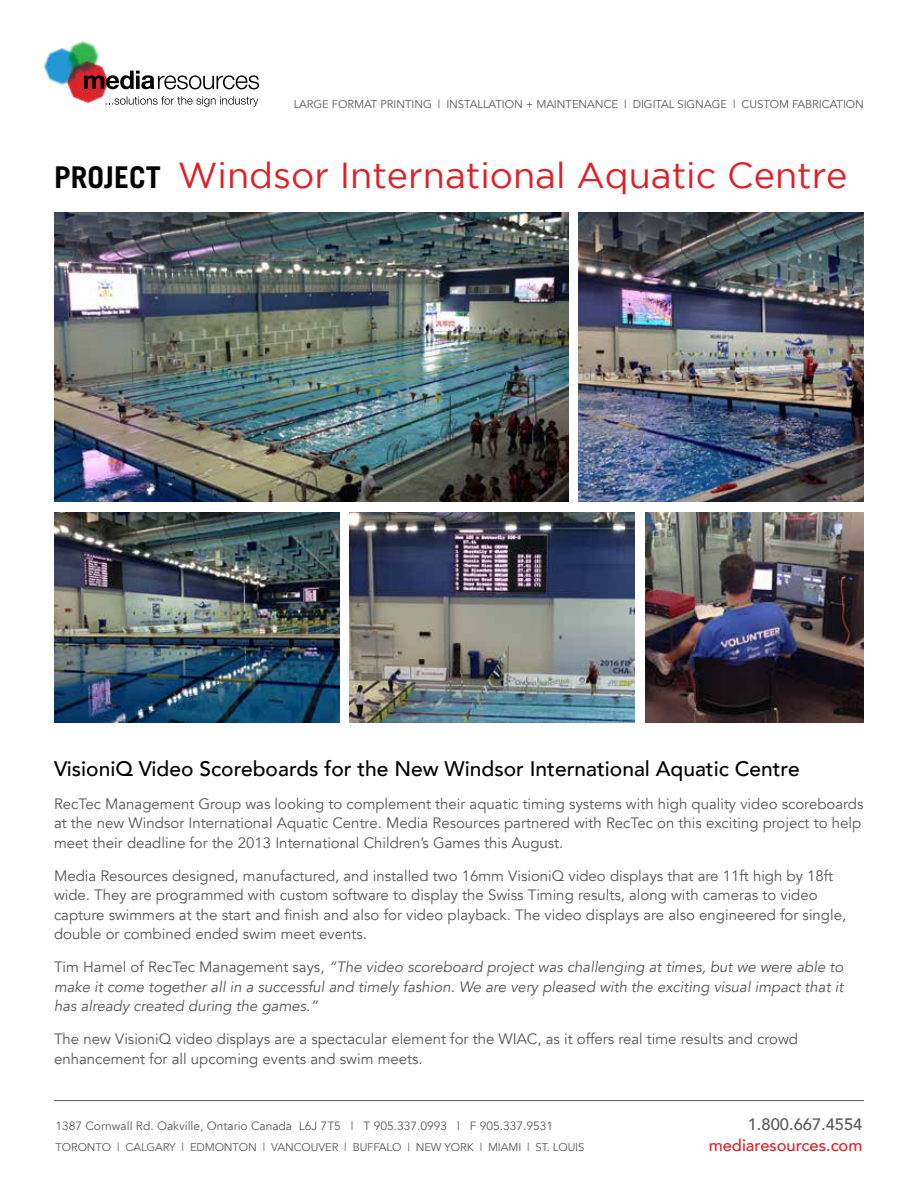
<style>
.page{position:relative;width:918px;height:1188px;background:#fff}
.page>*{position:absolute;margin:0;border:0;box-sizing:border-box;transform-origin:0 0}
.t1{font:36px "Gotham";color:#de2027}
.t2{font:500 21px "Avenir";color:#000}
.t3{font:500 16.5px "Avenir";color:#de2027}
.t4{font:500 16.5px "Avenir";color:#58595b}
.t5{font:15px/19.5px "Avenir";color:#565659}
.t6{font:italic 15px/19.5px "Avenir";color:#565659;text-align:justify}
.t7{font:12px "Avenir";color:#58595b}
.t8{font:11.25px "Avenir";letter-spacing:-.005em;color:#58595b}
.s1{font-family:"Trade Gothic";font-weight:700;font-size:30px;color:#000}
.s2{font-style:normal}
</style>
<div class="page">
<img style="left:43px;top:41px;width:64px;height:64px">
<svg style="left:106px;top:96px;width:152px;height:11px"></svg>
<svg style="left:84px;top:71px;width:175px;height:18px"></svg>
<hr style="left:54px;top:1100px;width:810px;height:1px;background:#58595b">
<img style="left:54px;top:212px;width:514px;height:290px">
<img style="left:54px;top:513px;width:285px;height:209px">
<img style="left:350px;top:513px;width:285px;height:209px">
<img style="left:579px;top:212px;width:285px;height:290px">
<img style="left:645px;top:513px;width:219px;height:209px">
<p class="t8" style="left:294px;top:97px;width:125px">LARGE FORMAT PRINTING</p>
<p class="t8" style="left:438px;top:97px;width:107px">| IN STALLATI ON + MAIN</p>
<p class="t8" style="left:566px;top:97px;width:22px">TENAN</p>
<p class="t8" style="left:604px;top:97px;width:36px">CE | DIGI</p>
<p class="t8" style="left:656px;top:97px;width:37px">TAL SIGNAG</p>
<p class="t8" style="left:720px;top:97px;width:143px">E | CUSTOM FAB RICATION</p>
<h1 class="t1" style="left:54px;top:155px;width:795px"><span class="s1">PROJECT</span> Windsor International Aquatic Centre</h1>
<h2 class="t2" style="left:54px;top:750px;width:747px">VisioniQ Video Scoreboards for the New Windsor International Aquatic Centre</h2>
<p class="t5" style="left:54px;top:794px;width:811px">RecTec Management Group was looking to complement their aquatic timing systems with high quality video scoreboards at the new Windsor International Aquatic Centre. Media Resources partnered with RecTec on this exciting project to help meet their deadline for the 2013 International Children’s Games this August.</p>
<p class="t5" style="left:54px;top:866px;width:794px">Media Resources designed, manufactured, and installed two 16mm VisioniQ video displays that are 11ft high by 18ft wide. They are programmed with custom software to display the Swiss Timing results, along with cameras to video capture swimmers at the start and finish and also for video playback. The video displays are also engineered for single, double or combined ended swim meet events.</p>
<p class="t6" style="left:54px;top:958px;width:791px"><span class="s2">Tim Hamel of RecTec Management says,</span> “The video scoreboard project was challenging at times, but we were able to make it come together all in a successful and timely fashion. We are very pleased with the exciting visual impact that it has already created during the games.”</p>
<p class="t5" style="left:54px;top:1030px;width:746px">The new VisioniQ video displays are a spectacular element for the WIAC, as it offers real time results and crowd enhancement for all upcoming events and swim meets.</p>
<p class="t7" style="left:56px;top:1119px;width:499px">1387 Cornwall Rd. Oakville, Ontario Canada L6J 7T5 | T 905.337.0993 | F 905.337.9531</p>
<p class="t8" style="left:56px;top:1140px;width:16px">Toro</p>
<p class="t8" style="left:87px;top:1140px;width:18px">nto</p>
<p class="t8" style="left:117px;top:1140px;width:209px">| Calgary | Edmo nto n | Vanco uver</p>
<p class="t8" style="left:344px;top:1140px;width:50px">| buffalo</p>
<p class="t8" style="left:407px;top:1140px;width:46px">| Ne w Yor</p>
<p class="t8" style="left:467px;top:1140px;width:118px">k | M iami | St. Louis</p>
<p class="t4" style="left:748px;top:1110px;width:116px">1.800.667.4554</p>
<p class="t3" style="left:709px;top:1131px;width:155px">mediaresources.com</p>
</div>
